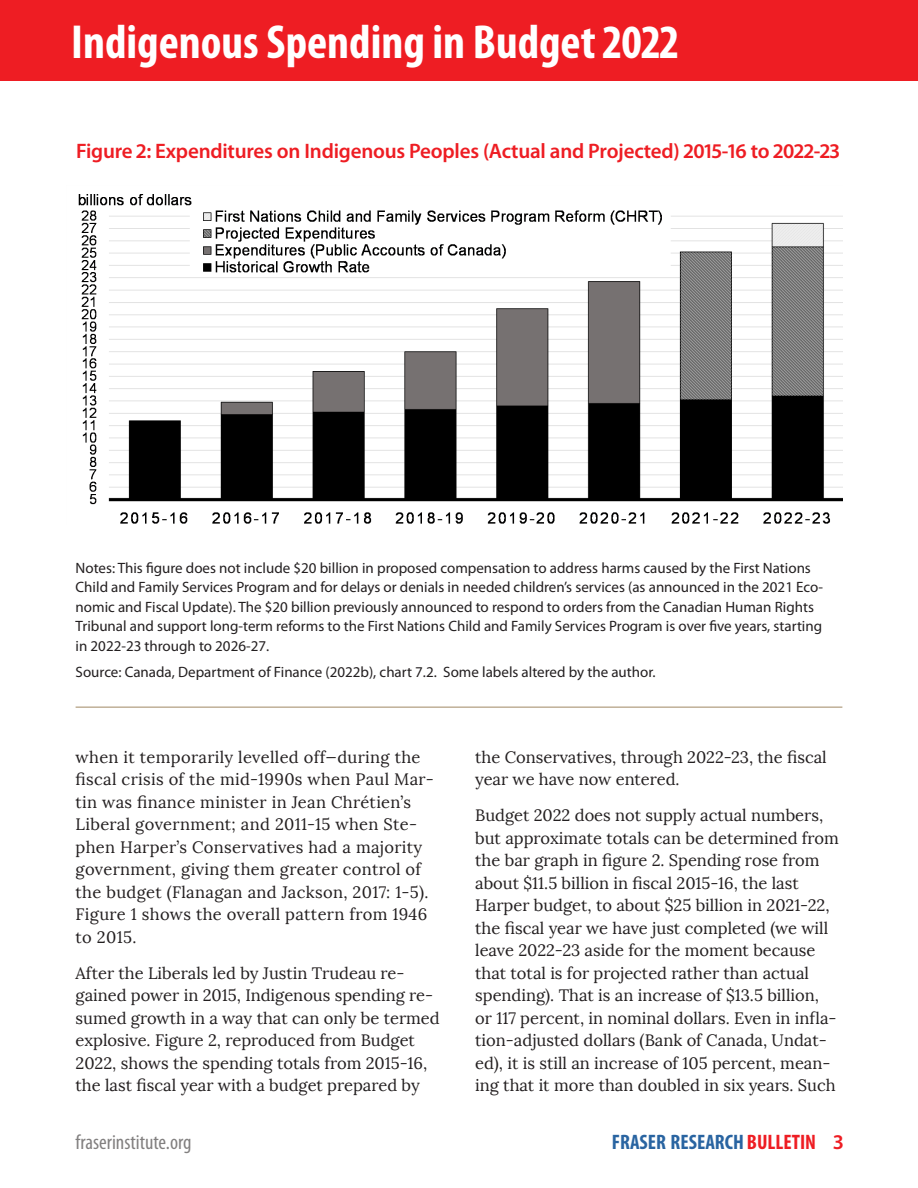
<style>
.page{position:relative;width:918px;height:1188px;background:#fff}
.page>*{position:absolute;margin:0;border:0;box-sizing:border-box;transform-origin:0 0}
.t1{font:700 condensed 48px "Myriad Pro";color:#fff}
.Table_head{font:600 21px "Myriad Pro";letter-spacing:-.01em;color:#ee1d23}
.t2{font:700 condensed 21px "Myriad Pro";color:#2964a1}
.t3{font:condensed 21px "Myriad Pro";color:#828080}
.t4{font:16.5px/22.5px "Lora";color:#231f20}
.t5{font:16.5px/22.5px "Lora";letter-spacing:.02em;color:#231f20}
.table_source{font:15px/19.5px "Myriad Pro";color:#231f20}
.s1{color:#ee1d23}
.s2{font-weight:600;font-stretch:normal;color:#ee1d23}
</style>
<div class="page">
<div style="left:0;top:0;width:918px;height:81px;background:#ee1d23"></div>
<hr style="left:76px;top:706px;width:766px;height:2px;background:#c0b097">
<img style="left:78px;top:194px;width:764px;height:330px">
<h1 class="t1" style="left:71px;top:12px;width:608px">Indigenous Spending in Budget 2022</h1>
<p class="Table_head" style="left:76px;top:137px;width:765px">Figure 2: Expenditures on Indigenous Peoples (Actual and Projected) 2015-16 to 2022-23</p>
<p class="table_source" style="left:76px;top:558px;width:749px">Notes: This figure does not include $20 billion in proposed compensation to address harms caused by the First Nations Child and Family Services Program and for delays or denials in needed children’s services (as announced in the 2021 Eco&shy;nomic and Fiscal Update). The $20 billion previously announced to respond to orders from the Canadian Human Rights Tribunal and support long-term reforms to the First Nations Child and Family Services Program is over five years, starting in 2022-23 through to 2026-27.</p>
<p class="table_source" style="left:76px;top:662px;width:582px">Source: Canada, Department of Finance (2022b), chart 7.2. Some labels altered by the author.</p>
<p class="t5" style="left:76px;top:746px;width:360px">when it temporarily levelled off—during the fiscal crisis of the mid-1990s when Paul Mar&shy;tin was finance minister in Jean Chrétien’s Liberal government; and 2011-15 when Ste&shy;phen Harper’s Conservatives had a majority government, giving them greater control of the budget (Flanagan and Jackson, 2017: 1-5).<br>Figure 1 shows the overall pattern from 1946 to 2015.</p>
<p class="t4" style="left:76px;top:962px;width:366px">After the Liberals led by Justin Trudeau re&shy;gained power in 2015, Indigenous spending re&shy;sumed growth in a way that can only be termed explosive. Figure 2, reproduced from Budget 2022, shows the spending totals from 2015-16, the last fiscal year with a budget prepared by</p>
<p class="t4" style="left:475px;top:746px;width:353px">the Conservatives, through 2022-23, the fiscal year we have now entered.</p>
<p class="t4" style="left:475px;top:805px;width:365px">Budget 2022 does not supply actual numbers, but approximate totals can be determined from the bar graph in figure 2. Spending rose from about $11.5 billion in fiscal 2015-16, the last Harper budget, to about $25 billion in 2021-22, the fiscal year we have just completed (we will leave 2022-23 aside for the moment because that total is for projected rather than actual spending). That is an increase of $13.5 billion, or 117 percent, in nominal dollars. Even in infla&shy;tion-adjusted dollars (Bank of Canada, Undat&shy;ed), it is still an increase of 105 percent, mean&shy;ing that it more than doubled in six years. Such</p>
<p class="t3" style="left:76px;top:1129px;width:117px">fraserinstitute.org</p>
<p class="t2" style="left:612px;top:1129px;width:233px">FRASER RESEARCH <span class="s1">BULLETIN</span> <span class="s2">3</span></p>
</div>
